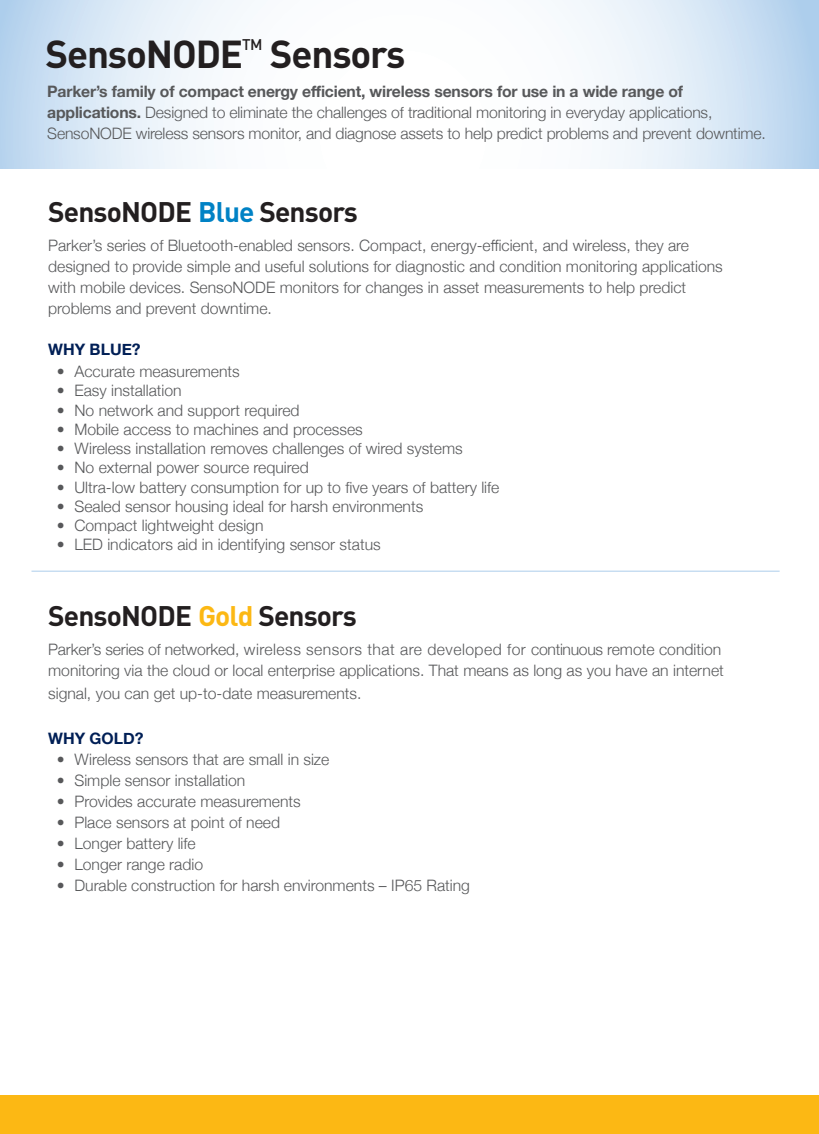
<style>
.page{position:relative;width:819px;height:1134px;background:#fff}
.page>*{position:absolute;margin:0;border:0;box-sizing:border-box;transform-origin:0 0}
.t1{font:700 38.5px "DINOT";letter-spacing:-.03em;color:#231f20}
.t2{font:700 28px "DINOT";letter-spacing:-.03em;color:#231f20}
.t3{font:300 15.75px/21px "Helvetica Neue";color:#57585a}
.t4{font:700 15.75px "Helvetica Neue";color:#001f56}
.t5{font:500 15.22px "DINOT";color:#231f20}
.s1{font-weight:700}
.s2{color:#0082c5}
.s3{color:#fcb814}
</style>
<div class="page">
<svg style="left:0;top:0;width:819px;height:168px"></svg>
<hr style="left:32px;top:571px;width:748px;height:1px;background:#accdeb">
<div style="left:0;top:1096px;width:819px;height:38px;background:#fcb814"></div>
<p class="t1" style="left:46px;top:28px;width:199px">SensoNODE</p>
<p class="t5" style="left:242px;top:35px;width:22px">TM</p>
<p class="t1" style="left:270px;top:28px;width:137px">Sensors</p>
<p class="t3" style="left:47px;top:79px;width:720px"><span class="s1">Parker’s family of compact energy efficient, wireless sensors for use in a wide range of applications.</span> Designed to eliminate the challenges of traditional monitoring in everyday applications,<br>SensoNODE wireless sensors monitor, and diagnose assets to help predict problems and prevent downtime.</p>
<p class="t2" style="left:48px;top:193px;width:311px">SensoNODE <span class="s2">Blue</span> Sensors</p>
<p class="t3" style="left:48px;top:234px;width:642px">Parker’s series of Bluetooth-enabled sensors. Compact, energy-efficient, and wireless, they are</p>
<p class="t3" style="left:48px;top:255px;width:676px">designed to provide simple and useful solutions for diagnostic and condition monitoring applications with mobile devices. SensoNODE monitors for changes in asset measurements to help predict</p>
<p class="t3" style="left:48px;top:297px;width:225px">problems and prevent downtime.</p>
<p class="t4" style="left:48px;top:337px;width:94px">WHY BLUE?</p>
<p class="t3" style="left:57px;top:360px;width:184px">• Accurate measurements</p>
<p class="t3" style="left:57px;top:379px;width:126px">• Easy installation</p>
<p class="t3" style="left:57px;top:398px;width:244px">• No network and support required</p>
<p class="t3" style="left:57px;top:418px;width:307px">• Mobile access to machines and processes</p>
<p class="t3" style="left:57px;top:437px;width:407px">• Wireless installation removes challenges of wired systems</p>
<p class="t3" style="left:57px;top:456px;width:253px">• No external power source required</p>
<p class="t3" style="left:57px;top:475px;width:444px">• Ultra-low battery consumption for up to five years of battery life</p>
<p class="t3" style="left:57px;top:495px;width:368px">• Sealed sensor housing ideal for harsh environments</p>
<p class="t3" style="left:57px;top:514px;width:208px">• Compact lightweight design</p>
<p class="t3" style="left:57px;top:533px;width:325px">• LED indicators aid in identifying sensor status</p>
<p class="t2" style="left:48px;top:597px;width:310px">SensoNODE <span class="s3">Gold</span> Sensors</p>
<p class="t3" style="left:48px;top:638px;width:675px">Parker’s series of networked, wireless sensors that are developed for continuous remote condition</p>
<p class="t3" style="left:48px;top:658px;width:677px;line-height:23.1px">monitoring via the cloud or local enterprise applications. That means as long as you have an internet signal, you can get up-to-date measurements.</p>
<p class="t4" style="left:48px;top:726px;width:97px">WHY GOLD?</p>
<p class="t3" style="left:57px;top:748px;width:274px">• Wireless sensors that are small in size</p>
<p class="t3" style="left:57px;top:769px;width:190px">• Simple sensor installation</p>
<p class="t3" style="left:57px;top:790px;width:245px">• Provides accurate measurements</p>
<p class="t3" style="left:57px;top:811px;width:225px">• Place sensors at point of need</p>
<p class="t3" style="left:57px;top:832px;width:140px">• Longer battery life</p>
<p class="t3" style="left:57px;top:853px;width:148px">• Longer range radio</p>
<p class="t3" style="left:57px;top:874px;width:415px">• Durable construction for harsh environments – IP65 Rating</p>
</div>
